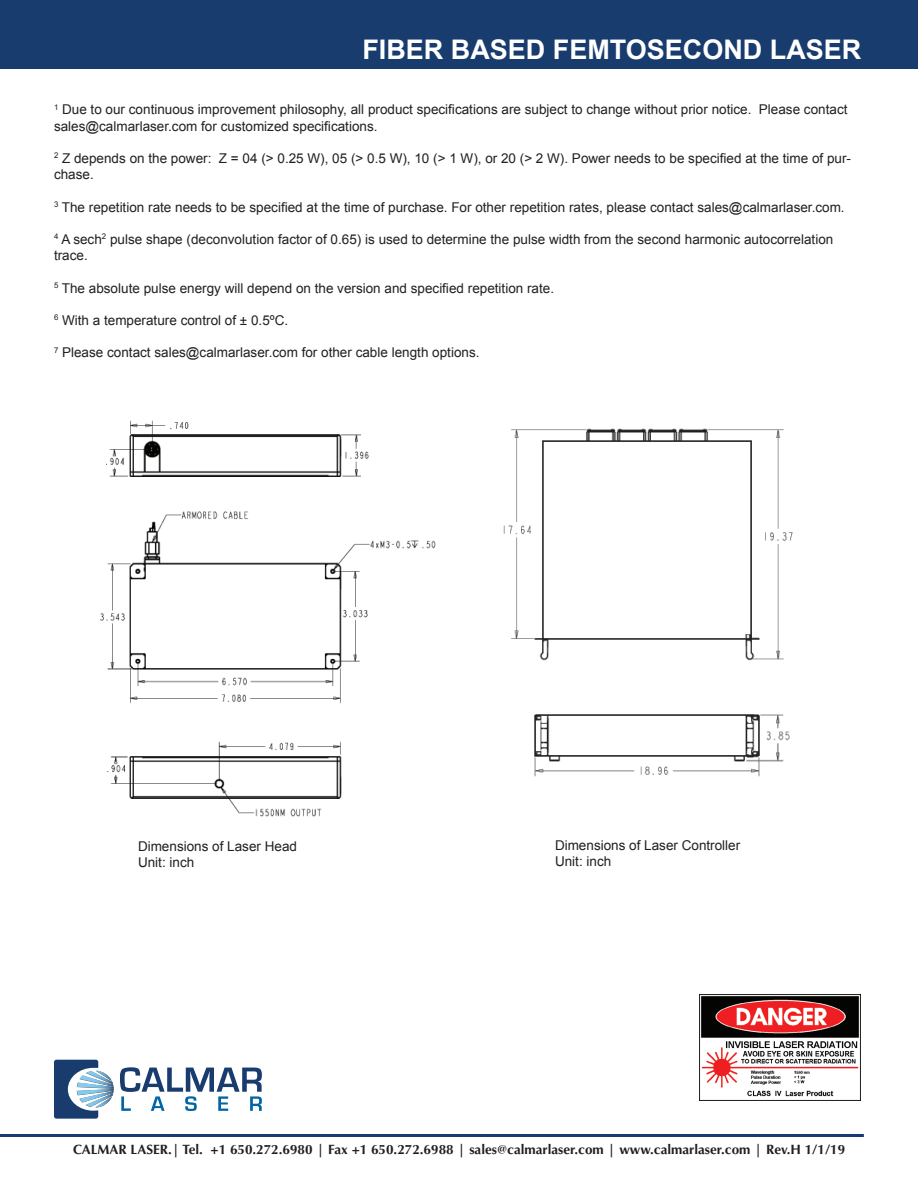
<style>
.page{position:relative;width:918px;height:1188px;background:#fff}
.page>*{position:absolute;margin:0;border:0;box-sizing:border-box;transform-origin:0 0}
.t1{font:700 27px "Arial";color:#fff}
.Notes{font:13.5px/16.2px "Arial";color:#231f20}
.t2{font:700 13.5px "Optima";color:#231f20}
</style>
<div class="page">
<div style="left:0;top:0;width:918px;height:68px;background:#193c6f"></div>
<hr style="left:0;top:1134px;width:864px;height:3px;background:#173c6f">
<svg style="left:120px;top:1067px;width:142px;height:44px"></svg>
<svg style="left:54px;top:1060px;width:60px;height:59px"></svg>
<img style="left:699px;top:994px;width:162px;height:106px">
<img style="left:503px;top:428px;width:290px;height:349px">
<img style="left:100px;top:420px;width:336px;height:397px">
<h1 class="t1" style="left:362px;top:32px;width:501px">FIBER BASED FEMTOSECOND LASER</h1>
<p class="Notes" style="left:54px;top:102px;width:795px"><sup>1</sup> Due to our continuous improvement philosophy, all product specifications are subject to change without prior notice. Please contact sales@calmarlaser.com for customized specifications.</p>
<p class="Notes" style="left:54px;top:150px;width:799px"><sup>2</sup> Z depends on the power: Z = 04 (&gt; 0.25 W), 05 (&gt; 0.5 W), 10 (&gt; 1 W), or 20 (&gt; 2 W). Power needs to be specified at the time of pur&shy;chase.</p>
<p class="Notes" style="left:54px;top:199px;width:792px"><sup>3</sup> The repetition rate needs to be specified at the time of purchase. For other repetition rates, please contact sales@calmarlaser.com.</p>
<p class="Notes" style="left:54px;top:231px;width:781px"><sup>4</sup> A sech<sup>2</sup> pulse shape (deconvolution factor of 0.65) is used to determine the pulse width from the second harmonic autocorrelation trace.</p>
<p class="Notes" style="left:54px;top:280px;width:502px"><sup>5</sup> The absolute pulse energy will depend on the version and specified repetition rate.</p>
<p class="Notes" style="left:54px;top:312px;width:236px"><sup>6</sup> With a temperature control of ± 0.5ºC.</p>
<p class="Notes" style="left:54px;top:345px;width:427px"><sup>7</sup> Please contact sales@calmarlaser.com for other cable length options.</p>
<p class="Notes" style="left:138px;top:838px;width:161px">Dimensions of Laser Head</p>
<p class="Notes" style="left:138px;top:855px;width:58px">Unit: inch</p>
<p class="Notes" style="left:555px;top:837px;width:187px">Dimensions of Laser Controller</p>
<p class="Notes" style="left:555px;top:853px;width:58px">Unit: inch</p>
<p class="t2" style="left:73px;top:1142px;width:774px">CALMAR LASER.| Tel. +1 650.272.6980 | Fax +1 650.272.6988 | sales@calmarlaser.com | www.calmarlaser.com | Rev.H 1/1/19</p>
</div>
